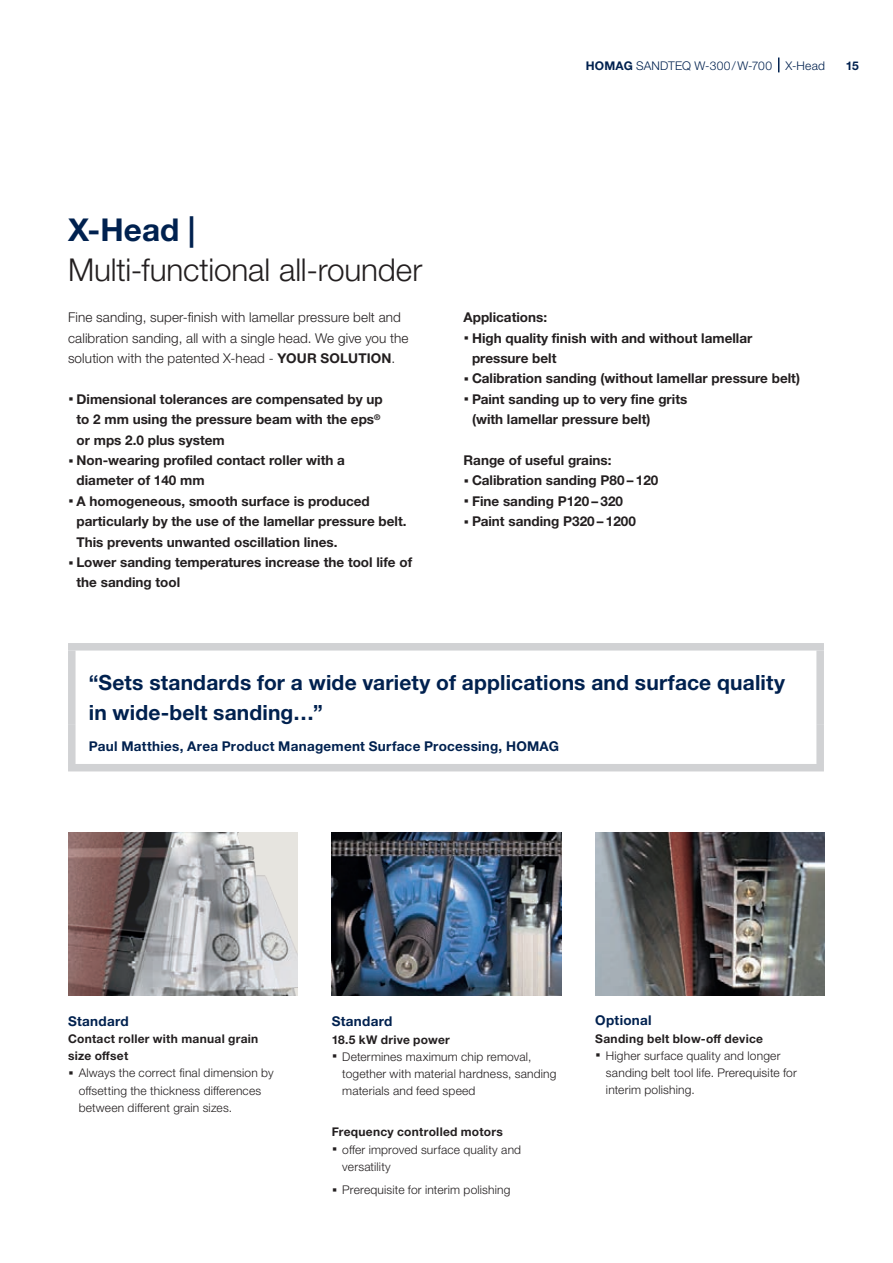
<style>
.page{position:relative;width:893px;height:1263px;background:#fff}
.page>*{position:absolute;margin:0;border:0;box-sizing:border-box;transform-origin:0 0}
.t1{font:300 31.5px "Helvetica Neue LTW1 G";letter-spacing:-.005em;color:#231f20}
.t2{font:700 31.5px "Helvetica Neue LTW1 G";color:#00214f}
.t3{font:700 21px/30.8px "Helvetica Neue LTW1 G";letter-spacing:.005em;color:#00214f}
.t4{font:700 13.5px/20.4px "Helvetica Neue LTW1 G";color:#231f20}
.t5{font:300 13.5px/20.4px "Helvetica Neue LTW1 G";letter-spacing:.01em;color:#231f20}
.t6{font:700 13.5px "Helvetica Neue LTW1 G";letter-spacing:.02em;color:#00214f}
.t7{font:300 12px "Helvetica Neue LTW1 G";letter-spacing:.015em;color:#231f20}
.t8{font:700 12px "Helvetica Neue LTW1 G";letter-spacing:.02em;color:#231f20}
.t9{font:300 12px "Helvetica Neue LTW1 G";letter-spacing:.015em;color:#00214f}
.t10{font:700 12px "Helvetica Neue LTW1 G";color:#00214f}
.s1{font-weight:700}
.s2{font-size:21px}
.s3{font-weight:700;font-size:21px}
</style>
<div class="page">
<img style="left:68px;top:832px;width:230px;height:163px">
<img style="left:332px;top:832px;width:229px;height:163px">
<svg style="left:778px;top:58px;width:1px;height:14px"></svg>
<svg style="left:76px;top:650px;width:740px;height:1px"></svg>
<div style="left:68px;top:643px;width:756px;height:7px;background:#d1d2d4"></div>
<div style="left:68px;top:650px;width:8px;height:75px;background:#d1d2d4"></div>
<div style="left:816px;top:650px;width:8px;height:75px;background:#d1d2d4"></div>
<div style="left:68px;top:725px;width:8px;height:39px;background:#d1d2d4"></div>
<div style="left:816px;top:725px;width:8px;height:39px;background:#d1d2d4"></div>
<div style="left:68px;top:764px;width:756px;height:7px;background:#d1d2d4"></div>
<img style="left:595px;top:832px;width:230px;height:163px">
<p class="t9" style="left:586px;top:58px;width:241px"><span class="s1">HOMAG</span> SANDTEQ W-300/W-700 X-Head</p>
<p class="t10" style="left:846px;top:58px;width:15px">15</p>
<h1 class="t2" style="left:68px;top:210px;width:129px">X-Head |</h1>
<h1 class="t1" style="left:68px;top:251px;width:356px">Multi-functional all-rounder</h1>
<p class="t5" style="left:68px;top:307px;width:342px">Fine sanding, super-finish with lamellar pressure belt and calibration sanding, all with a single head. We give you the solution with the patented X-head - <span class="s1">YOUR SOLUTION</span>.</p>
<p class="t4" style="left:68px;top:389px;width:316px"><span class="s2">·</span> Dimensional tolerances are compensated by up</p>
<p class="t4" style="left:77px;top:409px;width:305px">to 2 mm using the pressure beam with the eps<sup>®</sup></p>
<p class="t4" style="left:77px;top:430px;width:150px">or mps 2.0 plus system</p>
<p class="t4" style="left:68px;top:450px;width:278px"><span class="s2">·</span> Non-wearing profiled contact roller with a</p>
<p class="t4" style="left:77px;top:470px;width:130px">diameter of 140 mm</p>
<p class="t4" style="left:68px;top:491px;width:303px"><span class="s2">·</span> A homogeneous, smooth surface is produced</p>
<p class="t4" style="left:77px;top:511px;width:331px">particularly by the use of the lamellar pressure belt.</p>
<p class="t4" style="left:77px;top:532px;width:263px">This prevents unwanted oscillation lines.</p>
<p class="t4" style="left:68px;top:552px;width:346px"><span class="s2">·</span> Lower sanding temperatures increase the tool life of</p>
<p class="t4" style="left:77px;top:572px;width:105px">the sanding tool</p>
<p class="t4" style="left:463px;top:307px;width:85px">Applications:</p>
<p class="t4" style="left:463px;top:328px;width:290px"><span class="s2">·</span> High quality finish with and without lamellar</p>
<p class="t4" style="left:472px;top:348px;width:86px">pressure belt</p>
<p class="t4" style="left:463px;top:368px;width:338px"><span class="s2">·</span> Calibration sanding (without lamellar pressure belt)</p>
<p class="t4" style="left:463px;top:389px;width:225px"><span class="s2">·</span> Paint sanding up to very fine grits</p>
<p class="t4" style="left:472px;top:409px;width:180px">(with lamellar pressure belt)</p>
<p class="t4" style="left:463px;top:450px;width:196px">Range of useful grains:<br><span class="s2">·</span> Calibration sanding P80 – 120 <span class="s2">·</span> Fine sanding P120 – 320<br><span class="s2">·</span> Paint sanding P320 – 1200</p>
<h2 class="t3" style="left:89px;top:666px;width:698px">“Sets standards for a wide variety of applications and surface quality in wide-belt sanding…”</h2>
<p class="t6" style="left:89px;top:737px;width:472px">Paul Matthies, Area Product Management Surface Processing, HOMAG</p>
<p class="t6" style="left:68px;top:1012px;width:62px">Standard</p>
<p class="t8" style="left:68px;top:1031px;width:192px">Contact roller with manual grain</p>
<p class="t8" style="left:68px;top:1048px;width:62px">size offset</p>
<p class="t7" style="left:68px;top:1066px;width:207px"><span class="s3">·</span> Always the correct final dimension by</p>
<p class="t7" style="left:79px;top:1083px;width:184px">offsetting the thickness differences</p>
<p class="t7" style="left:79px;top:1100px;width:155px">between different grain sizes.</p>
<p class="t6" style="left:332px;top:1013px;width:62px">Standard</p>
<p class="t8" style="left:332px;top:1032px;width:120px">18.5 kW drive power</p>
<p class="t7" style="left:332px;top:1049px;width:201px"><span class="s3">·</span> Determines maximum chip removal,</p>
<p class="t7" style="left:342px;top:1066px;width:216px">together with material hardness, sanding</p>
<p class="t7" style="left:342px;top:1084px;width:135px">materials and feed speed</p>
<p class="t8" style="left:332px;top:1125px;width:173px">Frequency controlled motors</p>
<p class="t7" style="left:332px;top:1142px;width:191px"><span class="s3">·</span> offer improved surface quality and</p>
<p class="t7" style="left:342px;top:1159px;width:50px">versatility</p>
<p class="t7" style="left:332px;top:1183px;width:180px"><span class="s3">·</span> Prerequisite for interim polishing</p>
<p class="t6" style="left:595px;top:1012px;width:58px">Optional</p>
<p class="t8" style="left:595px;top:1031px;width:169px">Sanding belt blow-off device</p>
<p class="t7" style="left:595px;top:1048px;width:187px"><span class="s3">·</span> Higher surface quality and longer</p>
<p class="t7" style="left:606px;top:1065px;width:192px">sanding belt tool life. Prerequisite for</p>
<p class="t7" style="left:606px;top:1083px;width:90px">interim polishing.</p>
</div>
